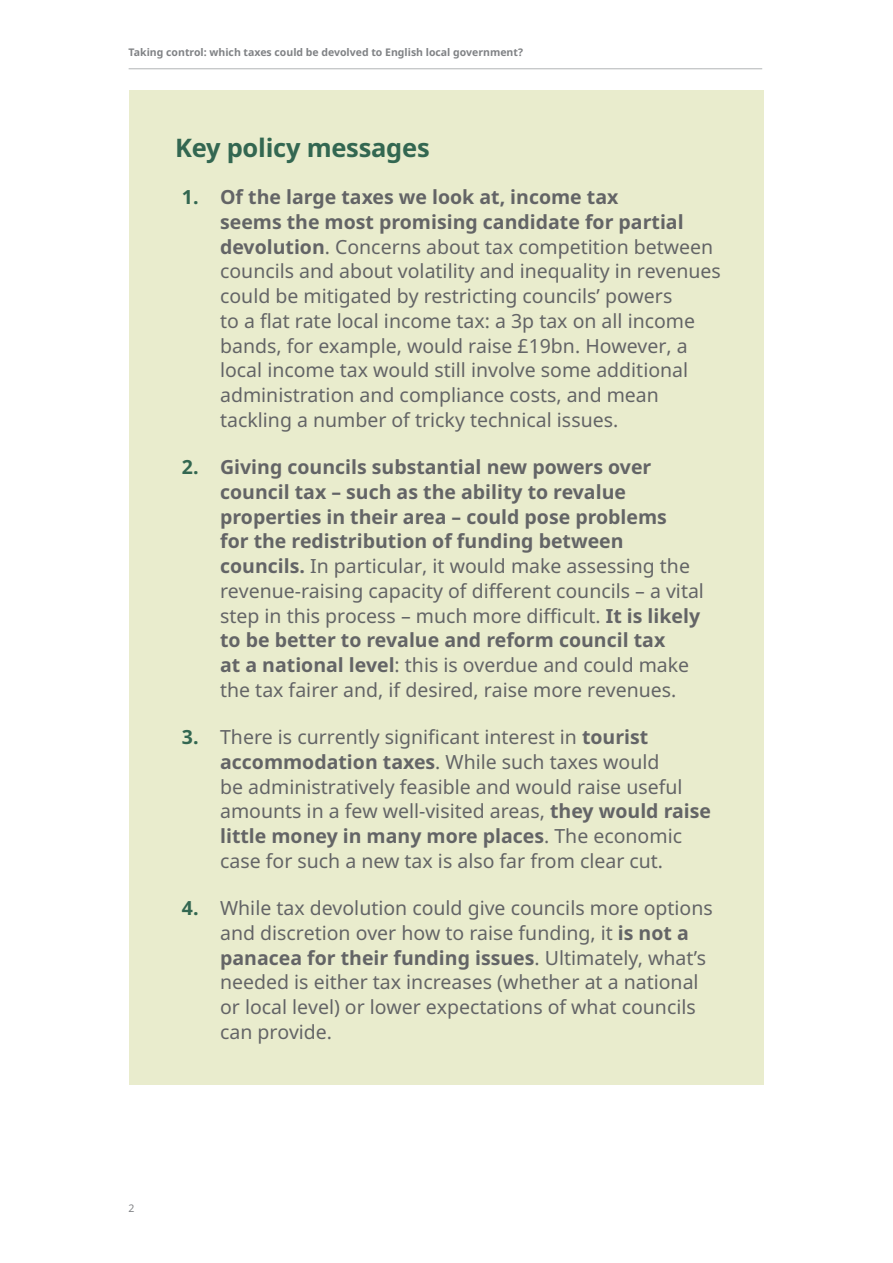
<style>
.page{position:relative;width:893px;height:1263px;background:#fff}
.page>*{position:absolute;margin:0;border:0;box-sizing:border-box;transform-origin:0 0}
.t1{font:700 25.5px "Noto Sans";letter-spacing:-.01em;color:#336751}
.t2{font:19.5px/24.8px "Noto Sans";color:#636466}
.t3{font:700 19.5px/24.8px "Noto Sans";color:#636466}
.t4{font:700 10.5px "Noto Sans";color:#808285}
.t5{font:10.5px "Noto Sans";color:#808285}
.s1{font-weight:700;color:#336751}
.s2{font-weight:700}
.s3{color:#336751}
.s4{font-weight:400}
</style>
<div class="page">
<hr style="left:129px;top:68px;width:633px;height:1px;background:#b1b4b6">
<div style="left:129px;top:90px;width:635px;height:995px;background:#e9eccd"></div>
<p class="t4" style="left:129px;top:44px;width:396px">Taking control: which taxes could be devolved to English local government?</p>
<h1 class="t1" style="left:175px;top:130px;width:256px">Key policy messages</h1>
<p class="t2" style="left:220px;top:184px;width:502px;text-indent:-38px"><span class="s1">1.</span> <span class="s2">Of the large taxes we look at, income tax<br>seems the most promising candidate for partial devolution</span>. Concerns about tax competition between councils and about volatility and inequality in revenues could be mitigated by restricting councils’ powers<br>to a flat rate local income tax: a 3p tax on all income bands, for example, would raise £19bn. However, a local income tax would still involve some additional administration and compliance costs, and mean tackling a number of tricky technical issues.</p>
<p class="t3" style="left:220px;top:455px;width:485px;text-indent:-38px"><span class="s3">2.</span> Giving councils substantial new powers over council tax – such as the ability to revalue properties in their area – could pose problems<br>for the redistribution of funding between councils. <span class="s4">In particular, it would make assessing the revenue-raising capacity of different councils – a vital step in this process – much more difficult.</span> It is likely to be better to revalue and reform council tax<br>at a national level<span class="s4">: this is overdue and could make the tax fairer and, if desired, raise more revenues.</span></p>
<p class="t2" style="left:220px;top:724px;width:492px;text-indent:-38px"><span class="s1">3.</span> There is currently significant interest in <span class="s2">tourist accommodation taxes</span>. While such taxes would<br>be administratively feasible and would raise useful amounts in a few well-visited areas, <span class="s2">they would raise little money in many more places</span>. The economic case for such a new tax is also far from clear cut.</p>
<p class="t2" style="left:220px;top:895px;width:494px;text-indent:-38px"><span class="s1">4.</span> While tax devolution could give councils more options and discretion over how to raise funding, it <span class="s2">is not a panacea for their funding issues</span>. Ultimately, what’s needed is either tax increases (whether at a national or local level) or lower expectations of what councils can provide.</p>
<p class="t5" style="left:129px;top:1201px;width:8px">2</p>
</div>
